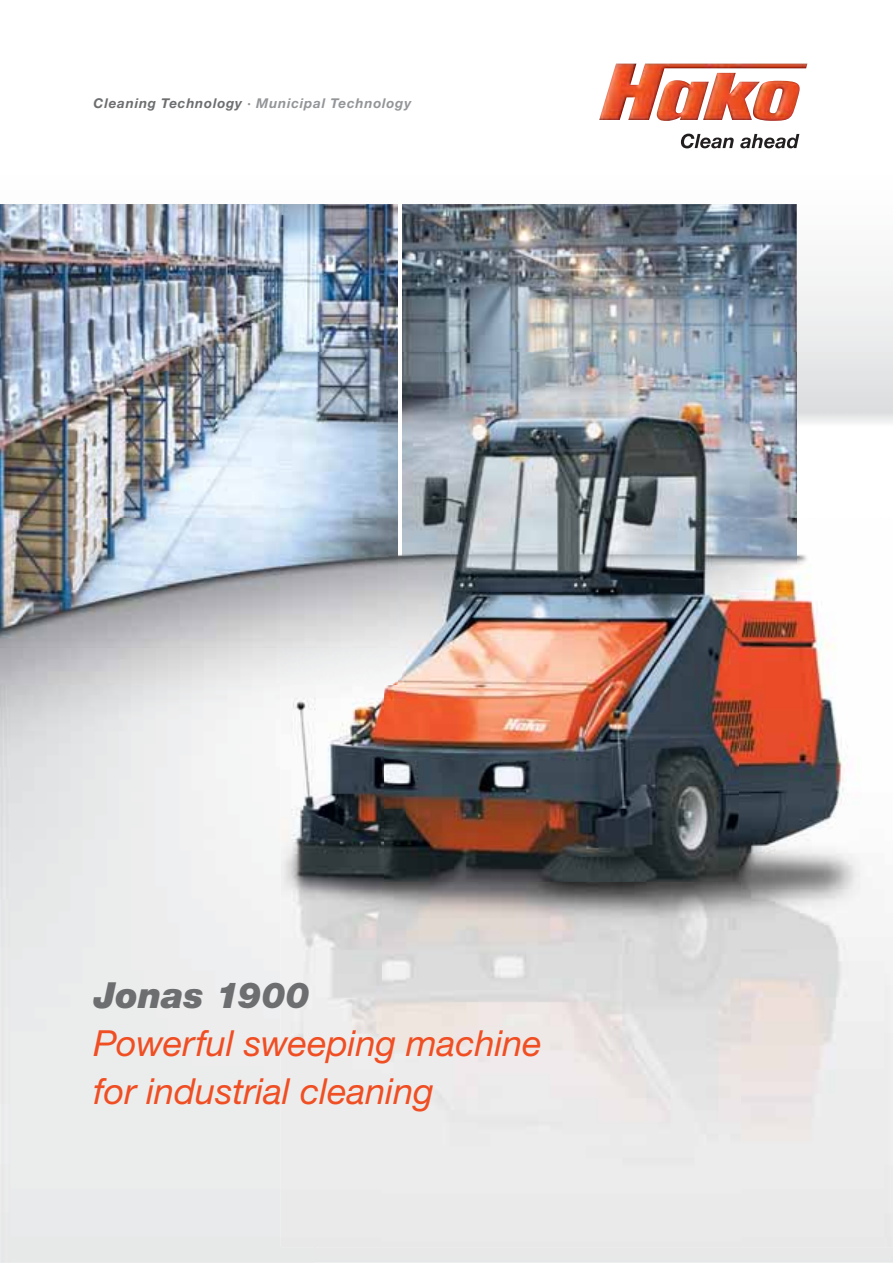
<style>
.page{position:relative;width:893px;height:1263px;background:#fff}
.page>*{position:absolute;margin:0;border:0;box-sizing:border-box;transform-origin:0 0}
.t1{font:italic 36px/48px "Helvetica Neue LT Std";color:#f04e23}
.t2{font:italic 900 36px "Helvetica Neue LT Std";color:#6d6e70}
.t3{font:italic 700 13.5px "Helvetica Neue LT Std";letter-spacing:.06em;color:#939598}
.s1{color:#6d6e70}
</style>
<div class="page">
<svg style="left:616px;top:63px;width:277px;height:289px"></svg>
<img style="left:599px;top:64px;width:208px;height:57px">
<img style="left:681px;top:134px;width:118px;height:14px">
<img style="left:0;top:204px;width:398px;height:480px">
<img style="left:402px;top:204px;width:395px;height:148px">
<img style="left:281px;top:352px;width:612px;height:167px">
<img style="left:382px;top:568px;width:358px;height:679px">
<img style="left:740px;top:554px;width:153px;height:693px">
<img style="left:281px;top:674px;width:102px;height:573px">
<img style="left:401px;top:519px;width:396px;height:51px">
<p class="t3" style="left:94px;top:95px;width:319px"><span class="s1">Cleaning Technology</span> · Municipal Technology</p>
<p class="t2" style="left:94px;top:975px;width:218px">Jonas 1900</p>
<p class="t1" style="left:94px;top:1024px;width:450px">Powerful sweeping machine for industrial cleaning</p>
</div>
